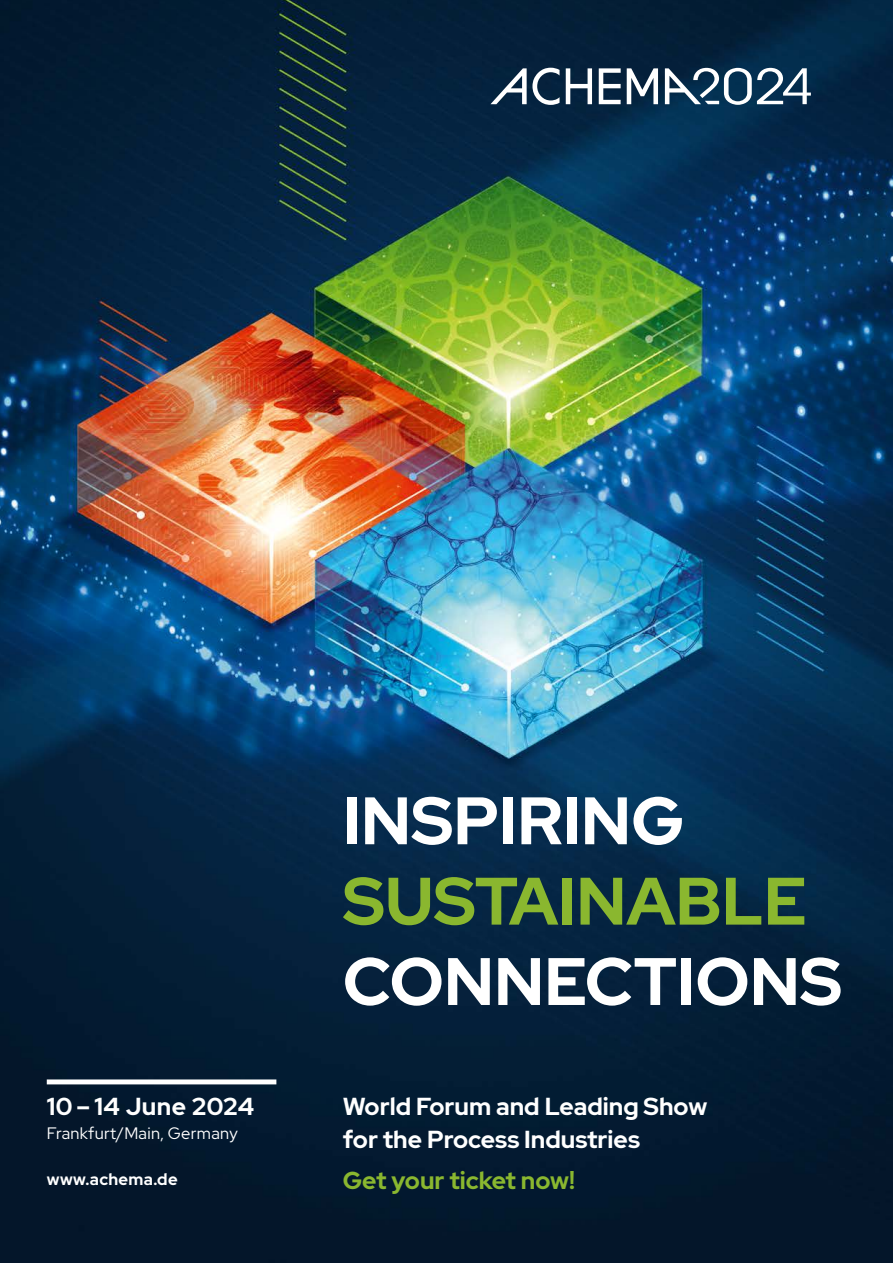
<style>
.page{position:relative;width:893px;height:1263px;background:#fff}
.page>*{position:absolute;margin:0;border:0;box-sizing:border-box;transform-origin:0 0}
._78{font:700 66.9px/80.4px "Red Hat Display";color:#fff}
.Copy_Red_Hat_Display_11pt{font:700 24.45px/33.2px "Red Hat Display";color:#fff}
.Copy_Red_Hat_Display_11pt-2{font:700 24.45px "Red Hat Display";color:#8ab72f}
.Copy_Red_Hat_Display_11pt-3{font:700 24.45px "Red Hat Display";letter-spacing:.02em;color:#fff}
.t1{font:16.5px "Red Hat Display";letter-spacing:.02em;color:#fff}
.t2{font:700 16.5px "Red Hat Display";letter-spacing:.02em;color:#fff}
.s1{color:#8ab72f}
</style>
<div class="page">
<img style="left:0;top:0;width:893px;height:1263px">
<svg style="left:490px;top:68px;width:321px;height:37px"></svg>
<div style="left:47px;top:1079px;width:229px;height:5px;background:#fff"></div>
<p class="Copy_Red_Hat_Display_11pt-3" style="left:47px;top:1090px;width:209px">10– 14 June 2024</p>
<p class="t1" style="left:47px;top:1122px;width:193px">Frankfurt/Main, Germany</p>
<p class="t2" style="left:47px;top:1168px;width:132px">www.achema.de</p>
<p class="_78" style="left:343px;top:780px;width:501px">INSPIRING<br><span class="s1">SUSTAINABLE<br></span>CONNECTIONS</p>
<p class="Copy_Red_Hat_Display_11pt" style="left:343px;top:1089px;width:366px">World Forum and Leading Show for the Process Industries</p>
<p class="Copy_Red_Hat_Display_11pt-2" style="left:343px;top:1165px;width:234px">Get your ticket now!</p>
</div>
